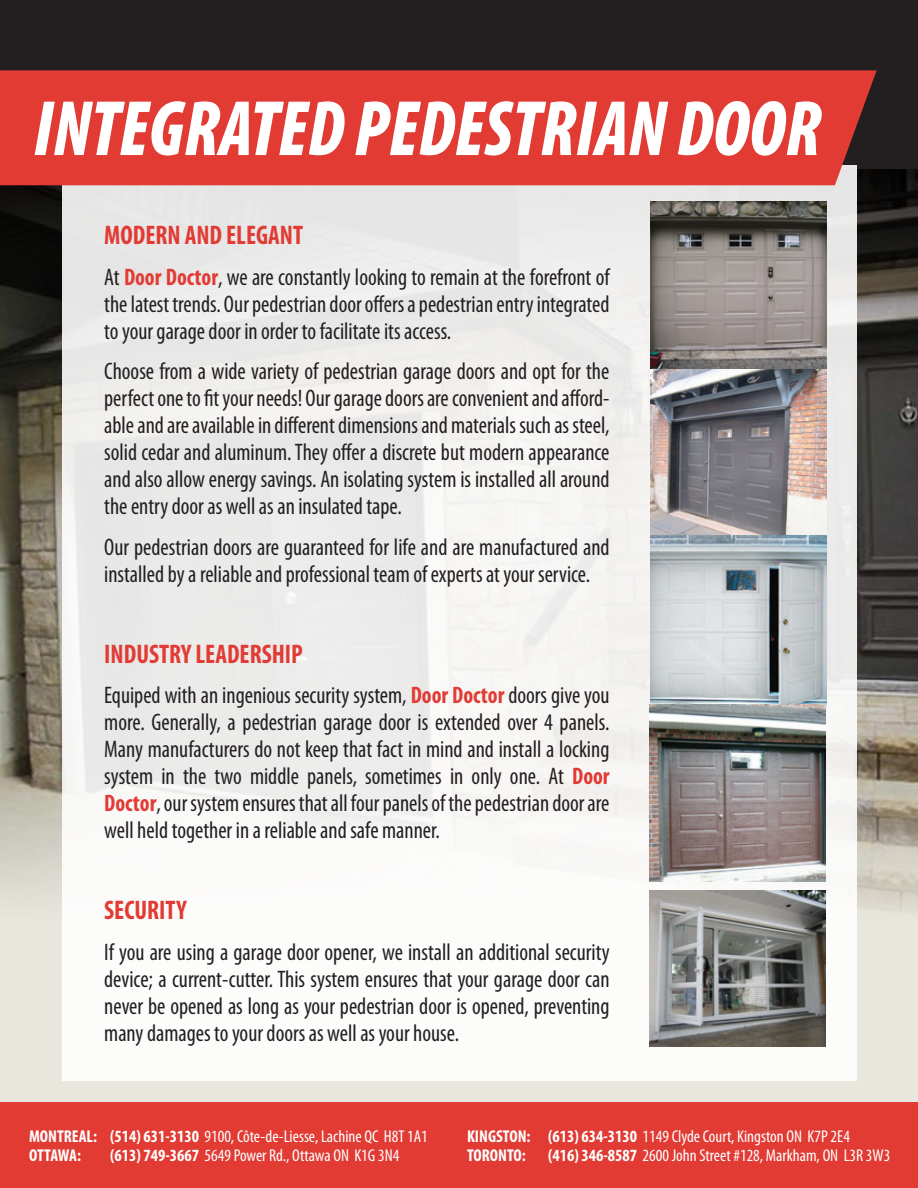
<style>
.page{position:relative;width:918px;height:1188px;background:#fff}
.page>*{position:absolute;margin:0;border:0;box-sizing:border-box;transform-origin:0 0}
.t1{font:italic 900 condensed 79.2px "Myriad Pro";color:#fff;scale:.92 1}
.t2{font:700 condensed 27px "Myriad Pro";color:#e13b34;scale:.95 1}
.t3{font:condensed 24px/27px "Myriad Pro";color:#231f20;text-align:justify;scale:.95 1}
.t4{font:condensed 17.1px/18.5px "Myriad Pro";color:#fff}
.s1{font-weight:700;color:#e13b34}
.s2{font-weight:700}
</style>
<div class="page">
<img style="left:0;top:423px;width:918px;height:351px">
<div style="left:0;top:920px;width:918px;height:242px;background:#e8e6dd"></div>
<svg style="left:0;top:774px;width:918px;height:147px;background:#c4bfb2"></svg>
<svg style="left:0;top:169px;width:918px;height:254px;background:#2b2924"></svg>
<div style="left:0;top:0;width:918px;height:169px;background:#231f20"></div>
<div style="left:62px;top:165px;width:794px;height:916px;background:#f1f0ef"></div>
<div style="left:0;top:70px;width:877px;height:115px;background:#e13b34"></div>
<div style="left:0;top:1102px;width:918px;height:86px;background:#e13b34"></div>
<img style="left:651px;top:369px;width:176px;height:167px">
<img style="left:651px;top:536px;width:176px;height:176px">
<img style="left:649px;top:705px;width:176px;height:176px">
<img style="left:651px;top:201px;width:176px;height:168px">
<img style="left:649px;top:890px;width:176px;height:156px">
<h1 class="t1" style="left:34px;top:87px;width:857px">INTEGRATED PEDESTRIAN DOOR</h1>
<p class="t2" style="left:104px;top:218px;width:211px">MODERN AND ELEGANT</p>
<p class="t3" style="left:104px;top:264px;width:533px">At <span class="s1">Door Doctor</span>, we are constantly looking to remain at the forefront of the latest trends. Our pedestrian door offers a pedestrian entry integrated to your garage door in order to facilitate its access.</p>
<p class="t3" style="left:104px;top:358px;width:533px">Choose from a wide variety of pedestrian garage doors and opt for the perfect one to fit your needs! Our garage doors are convenient and afford&shy;able and are available in different dimensions and materials such as steel, solid cedar and aluminum. They offer a discrete but modern appearance and also allow energy savings. An isolating system is installed all around the entry door as well as an insulated tape.</p>
<p class="t3" style="left:104px;top:534px;width:533px">Our pedestrian doors are guaranteed for life and are manufactured and installed by a reliable and professional team of experts at your service.</p>
<p class="t2" style="left:104px;top:637px;width:211px">INDUSTRY LEADERSHIP</p>
<p class="t3" style="left:104px;top:682px;width:533px">Equiped with an ingenious security system, <span class="s1">Door Doctor</span> doors give you more. Generally, a pedestrian garage door is extended over 4 panels.<br>Many manufacturers do not keep that fact in mind and install a locking system in the two middle panels, sometimes in only one. At <span class="s1">Door Doctor</span>, our system ensures that all four panels of the pedestrian door are well held together in a reliable and safe manner.</p>
<p class="t2" style="left:104px;top:893px;width:88px">SECURITY</p>
<p class="t3" style="left:104px;top:939px;width:533px">If you are using a garage door opener, we install an additional security device; a current-cutter. This system ensures that your garage door can never be opened as long as your pedestrian door is opened, preventing many damages to your doors as well as your house.</p>
<p class="t4" style="left:29px;top:1128px;width:400px"><span class="s2">MONTREAL: (514) 631-3130</span> 9100, Côte-de-Liesse, Lachine QC H8T 1A1<br><span class="s2">OTTAWA:</span></p>
<p class="t4" style="left:110px;top:1146px;width:291px"><span class="s2">(613) 749-3667</span> 5649 Power Rd., Ottawa ON K1G 3N4</p>
<p class="t4" style="left:467px;top:1128px;width:384px"><span class="s2">KINGSTON: (613) 634-3130</span> 1149 Clyde Court, Kingston ON K7P 2E4<br><span class="s2">TORONTO:</span></p>
<p class="t4" style="left:548px;top:1146px;width:344px"><span class="s2">(416) 346-8587</span> 2600 John Street #128, Markham, ON L3R 3W3</p>
</div>
